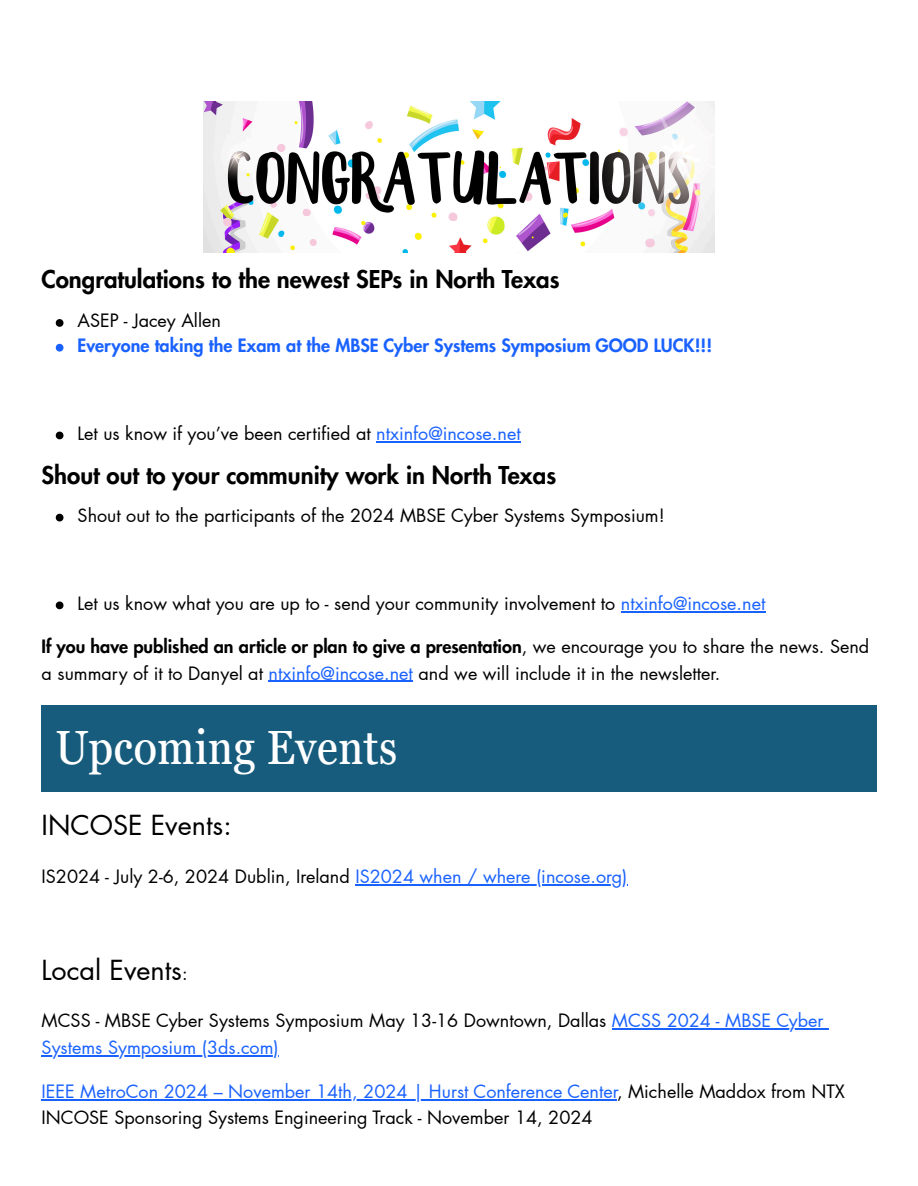
<style>
.page{position:relative;width:918px;height:1186px;background:#fff}
.page>*{position:absolute;margin:0;border:0;box-sizing:border-box;transform-origin:0 0}
.t1{font:condensed 48px "Georgia Pro";color:#fff}
.t2{font:27px "Futura LT Pro";color:#000}
.t3{font:800 24px "Futura LT Pro";color:#000}
.t4{font:18px/27px "Futura LT Pro";color:#000}
.t5{font:800 18px "Futura LT Pro";color:#1a62ff}
.s1{color:#1a62ff}
.s2{font-weight:800}
.s3{font-size:18px}
</style>
<div class="page">
<hr style="left:269px;top:681px;width:144px;height:1px;background:#1a62ff">
<hr style="left:355px;top:884px;width:272px;height:1px;background:#1a62ff">
<hr style="left:612px;top:1028px;width:212px;height:1px;background:#1a62ff">
<hr style="left:42px;top:1055px;width:237px;height:1px;background:#1a62ff">
<hr style="left:42px;top:1099px;width:575px;height:1px;background:#1a62ff">
<img style="left:204px;top:101px;width:510px;height:151px">
<svg style="left:56px;top:319px;width:7px;height:8px"></svg>
<svg style="left:56px;top:344px;width:7px;height:7px"></svg>
<svg style="left:56px;top:432px;width:7px;height:7px"></svg>
<hr style="left:376px;top:441px;width:145px;height:1px;background:#1a62ff">
<svg style="left:56px;top:514px;width:7px;height:7px"></svg>
<svg style="left:56px;top:601px;width:7px;height:8px"></svg>
<hr style="left:621px;top:611px;width:144px;height:1px;background:#1a62ff">
<div style="left:42px;top:705px;width:834px;height:86px;background:#175c7d"></div>
<h2 class="t3" style="left:42px;top:268px;width:519px">Congratulations to the newest SEPs in North Texas</h2>
<p class="t4" style="left:78px;top:308px;width:145px">ASEP - Jacey Allen</p>
<p class="t5" style="left:78px;top:337px;width:636px">Everyone taking the Exam at the MBSE Cyber Systems Symposium GOOD LUCK!!!</p>
<p class="t4" style="left:78px;top:421px;width:445px">Let us know if you’ve been certified at <span class="s1">ntxinfo@incose.net</span></p>
<h2 class="t3" style="left:42px;top:464px;width:516px">Shout out to your community work in North Texas</h2>
<p class="t4" style="left:78px;top:503px;width:589px">Shout out to the participants of the 2024 MBSE Cyber Systems Symposium!</p>
<p class="t4" style="left:78px;top:590px;width:689px">Let us know what you are up to - send your community involvement to <span class="s1">ntxinfo@incose.net</span></p>
<p class="t4" style="left:42px;top:633px;width:829px"><span class="s2">If you have published an article or plan to give a presentation</span>, we encourage you to share the news. Send a summary of it to Danyel at <span class="s1">ntxinfo@incose.net</span> and we will include it in the newsletter.</p>
<p class="t1" style="left:55px;top:720px;width:344px">Upcoming Events</p>
<p class="t2" style="left:42px;top:812px;width:192px">INCOSE Events:</p>
<p class="t4" style="left:42px;top:864px;width:587px">IS2024 - July 2-6, 2024 Dublin, Ireland <span class="s1">IS2024 when / where (incose.org)</span></p>
<p class="t2" style="left:42px;top:958px;width:147px">Local Events<span class="s3">:</span></p>
<p class="t4" style="left:42px;top:1008px;width:784px">MCSS - MBSE Cyber Systems Symposium May 13-16 Downtown, Dallas <span class="s1">MCSS 2024 - MBSE Cyber<br>Systems Symposium (3ds.com)</span></p>
<p class="t4" style="left:42px;top:1079px;width:805px;line-height:25.8px"><span class="s1">IEEE MetroCon 2024 – November 14th, 2024 | Hurst Conference Center</span>, Michelle Maddox from NTX<br>INCOSE Sponsoring Systems Engineering Track - November 14, 2024</p>
</div>
